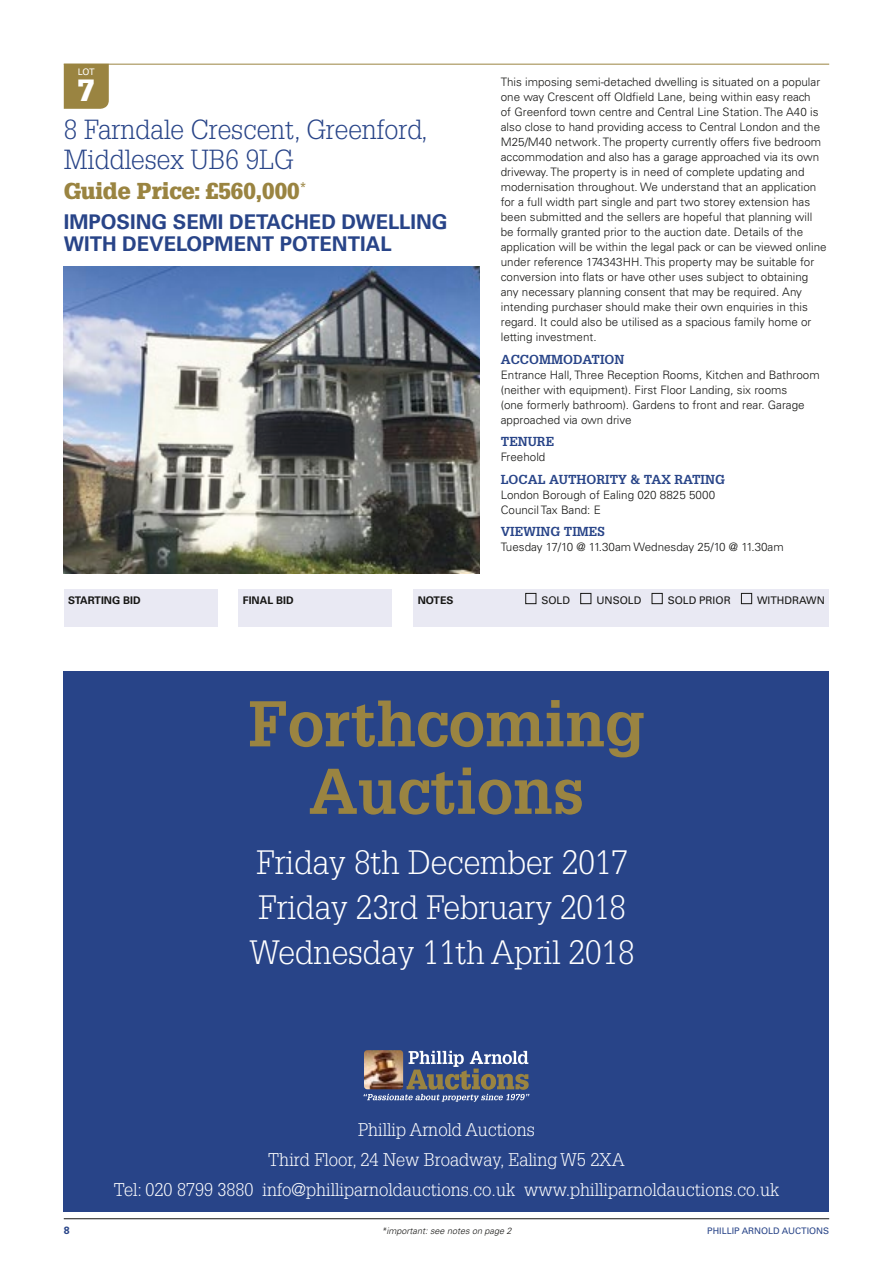
<style>
.page{position:relative;width:893px;height:1263px;background:#fff}
.page>*{position:absolute;margin:0;border:0;box-sizing:border-box;transform-origin:0 0}
.t1{font:700 63px/67.5px "Glypha LT Std";color:#9a8441;text-align:center}
.t2{font:300 33px/45px "Glypha LT Std";color:#fff}
.t3{font:900 30px "Glypha LT Std";color:#fff}
.t4{font:300 27px/30px "Glypha LT Std";color:#284488}
.t5{font:900 22.5px "Glypha LT Std";color:#9a8441}
.t6{font:700 20.25px/22.5px "Univers LT Std";color:#284488}
.t7{font:300 18px/30px "Glypha LT Std";color:#fff;text-align:center}
.t8{font:700 12.75px "Glypha LT Std";color:#284488}
.t9{font:300 11.7px/15px "Univers LT Std";color:#171715}
.t10{font:10.5px "Univers LT Std";color:#171715}
.t11{font:700 10.5px "Univers LT Std";color:#171715}
.t12{font:700 10.5px "Univers LT Std";color:#284488}
.t13{font:italic 300 9px "Univers LT Std";color:#171715}
.t14{font:9px "Univers LT Std";color:#284488}
.t15{font:9px "Univers LT Std";color:#fff}
</style>
<div class="page">
<hr style="left:64px;top:64px;width:765px;height:1px;background:#9a8441">
<div style="left:64px;top:589px;width:153px;height:37px;background:#e9e9f3"></div>
<div style="left:239px;top:589px;width:153px;height:37px;background:#e9e9f3"></div>
<div style="left:413px;top:589px;width:416px;height:37px;background:#e9e9f3"></div>
<div style="left:525px;top:593px;width:11px;height:11px;border:1px solid #171715"></div>
<div style="left:580px;top:593px;width:11px;height:11px;border:1px solid #171715"></div>
<div style="left:652px;top:593px;width:10px;height:11px;border:1px solid #171715"></div>
<div style="left:741px;top:593px;width:11px;height:11px;border:1px solid #171715"></div>
<div style="left:64px;top:64px;width:45px;height:45px;background:#9a8441"></div>
<hr style="left:64px;top:1218px;width:765px;height:1px;background:#171715">
<img style="left:64px;top:266px;width:416px;height:308px">
<div style="left:64px;top:671px;width:765px;height:540px;background:#284488"></div>
<img style="left:365px;top:1050px;width:37px;height:1px">
<svg style="left:364px;top:1051px;width:165px;height:51px"></svg>
<p class="t15" style="left:78px;top:66px;width:18px">LOT</p>
<h3 class="t3" style="left:78px;top:72px;width:18px">7</h3>
<h3 class="t4" style="left:64px;top:115px;width:366px">8 Farndale Crescent, Greenford,<br>Middlesex UB6 9LG</h3>
<h3 class="t5" style="left:64px;top:177px;width:244px">Guide Price: £560,000<sup>*</sup></h3>
<h3 class="t6" style="left:64px;top:211px;width:385px">IMPOSING SEMI DETACHED DWELLING<br>WITH DEVELOPMENT POTENTIAL</h3>
<p class="t9" style="left:501px;top:75px;width:327px">This imposing semi-detached dwelling is situated on a popular one way Crescent off Oldfield Lane, being within easy reach<br>of Greenford town centre and Central Line Station. The A40 is also close to hand providing access to Central London and the M25/M40 network. The property currently offers five bedroom accommodation and also has a garage approached via its own driveway. The property is in need of complete updating and modernisation throughout. We understand that an application for a full width part single and part two storey extension has been submitted and the sellers are hopeful that planning will be formally granted prior to the auction date. Details of the application will be within the legal pack or can be viewed online under reference 174343HH. This property may be suitable for conversion into flats or have other uses subject to obtaining any necessary planning consent that may be required. Any intending purchaser should make their own enquiries in this regard. It could also be utilised as a spacious family home or letting investment.</p>
<p class="t8" style="left:501px;top:351px;width:125px">ACCOMMODATION</p>
<p class="t9" style="left:501px;top:367px;width:320px">Entrance Hall, Three Reception Rooms, Kitchen and Bathroom (neither with equipment). First Floor Landing, six rooms<br>(one formerly bathroom). Gardens to front and rear. Garage approached via own drive</p>
<p class="t8" style="left:501px;top:434px;width:55px">TENURE</p>
<p class="t9" style="left:501px;top:450px;width:46px">Freehold</p>
<p class="t8" style="left:501px;top:471px;width:226px">LOCAL AUTHORITY &amp; TAX RATING</p>
<p class="t9" style="left:501px;top:487px;width:216px">London Borough of Ealing 020 8825 5000<br>Council Tax Band: E</p>
<p class="t8" style="left:501px;top:524px;width:105px">VIEWING TIMES</p>
<p class="t9" style="left:501px;top:540px;width:284px">Tuesday 17/10 @ 11.30am Wednesday 25/10 @ 11.30am</p>
<p class="t11" style="left:68px;top:594px;width:74px">STARTING BID</p>
<p class="t11" style="left:243px;top:594px;width:52px">FINAL BID</p>
<p class="t11" style="left:418px;top:594px;width:37px">NOTES</p>
<p class="t10" style="left:541px;top:594px;width:30px">SOLD</p>
<p class="t10" style="left:596px;top:594px;width:46px">UNSOLD</p>
<p class="t10" style="left:668px;top:594px;width:65px">SOLD PRIOR</p>
<p class="t10" style="left:757px;top:594px;width:69px">WITHDRAWN</p>
<h1 class="t1" style="left:248px;top:688px;width:398px">Forthcoming<br>Auctions</h1>
<h2 class="t2" style="left:250px;top:840px;width:386px">Friday 8th December 2017<br>Friday 23rd February 2018<br>Wednesday 11th April 2018</h2>
<h3 class="t7" style="left:114px;top:1115px;width:667px">Phillip Arnold Auctions<br>Third Floor, 24 New Broadway, Ealing W5 2XA<br>Tel: 020 8799 3880 info@philliparnoldauctions.co.uk www.philliparnoldauctions.co.uk</h3>
<p class="t12" style="left:64px;top:1224px;width:7px">8</p>
<p class="t13" style="left:381px;top:1225px;width:132px">*important: see notes on page 2</p>
<p class="t14" style="left:707px;top:1225px;width:123px">PHILLIP ARNOLD AUCTIONS</p>
</div>
